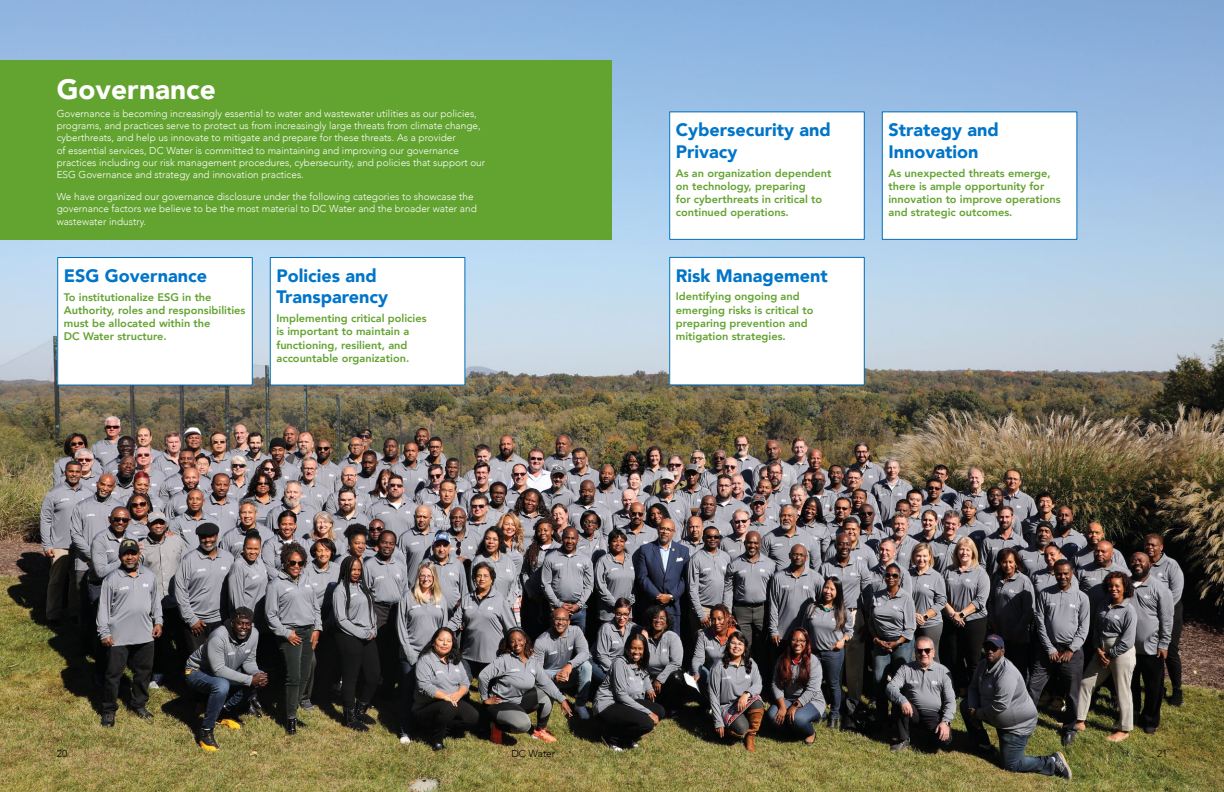
<style>
.page{position:relative;width:1224px;height:792px;background:#fff}
.page>*{position:absolute;margin:0;border:0;box-sizing:border-box;transform-origin:0 0}
.t1{font:900 28px "Avenir";color:#fff}
.t2{font:900 18px/21.6px "Avenir";color:#0075c9}
.t3{font:800 11px/13.2px "Avenir";color:#63a330}
.t4{font:300 10px/12.2px "Avenir";color:#fff}
.t5{font:300 10px "Avenir";letter-spacing:.01em;color:#000}
</style>
<div class="page">
<img style="left:0;top:0;width:1224px;height:792px">
<div style="left:0;top:60px;width:612px;height:180px;background:#63a330"></div>
<svg style="left:57px;top:257px;width:196px;height:129px"></svg>
<svg style="left:269px;top:257px;width:197px;height:129px"></svg>
<svg style="left:881px;top:111px;width:197px;height:129px"></svg>
<svg style="left:669px;top:111px;width:196px;height:129px"></svg>
<svg style="left:669px;top:256px;width:196px;height:130px"></svg>
<h1 class="t1" style="left:57px;top:65px;width:161px">Governance</h1>
<p class="t4" style="left:57px;top:107px;width:430px">Governance is becoming increasingly essential to water and wastewater utilities as our policies, programs, and practices serve to protect us from increasingly large threats from climate change, cyberthreats, and help us innovate to mitigate and prepare for these threats. As a provider<br>of essential services, DC Water is committed to maintaining and improving our governance practices including our risk management procedures, cybersecurity, and policies that support our ESG Governance and strategy and innovation practices.</p>
<p class="t4" style="left:57px;top:191px;width:422px">We have organized our governance disclosure under the following categories to showcase the governance factors we believe to be the most material to DC Water and the broader water and wastewater industry.</p>
<h2 class="t2" style="left:64px;top:264px;width:145px">ESG Governance</h2>
<p class="t3" style="left:64px;top:290px;width:183px">To institutionalize ESG in the<br>Authority, roles and responsibilities must be allocated within the<br>DC Water structure.</p>
<h2 class="t2" style="left:276px;top:264px;width:113px">Policies and<br>Transparency</h2>
<p class="t3" style="left:276px;top:312px;width:152px">Implementing critical policies is important to maintain a functioning, resilient, and accountable organization.</p>
<h2 class="t2" style="left:676px;top:119px;width:157px">Cybersecurity and<br>Privacy</h2>
<p class="t3" style="left:676px;top:166px;width:157px">As an organization dependent on technology, preparing<br>for cyberthreats in critical to continued operations.</p>
<h2 class="t2" style="left:676px;top:264px;width:153px">Risk Management</h2>
<p class="t3" style="left:676px;top:290px;width:139px">Identifying ongoing and emerging risks is critical to preparing prevention and mitigation strategies.</p>
<h2 class="t2" style="left:888px;top:119px;width:112px">Strategy and<br>Innovation</h2>
<p class="t3" style="left:888px;top:166px;width:174px">As unexpected threats emerge, there is ample opportunity for innovation to improve operations and strategic outcomes.</p>
<p class="t5" style="left:57px;top:747px;width:12px">20</p>
<p class="t5" style="left:511px;top:747px;width:45px">DC Water</p>
<p class="t5" style="left:1157px;top:747px;width:12px">21</p>
</div>
